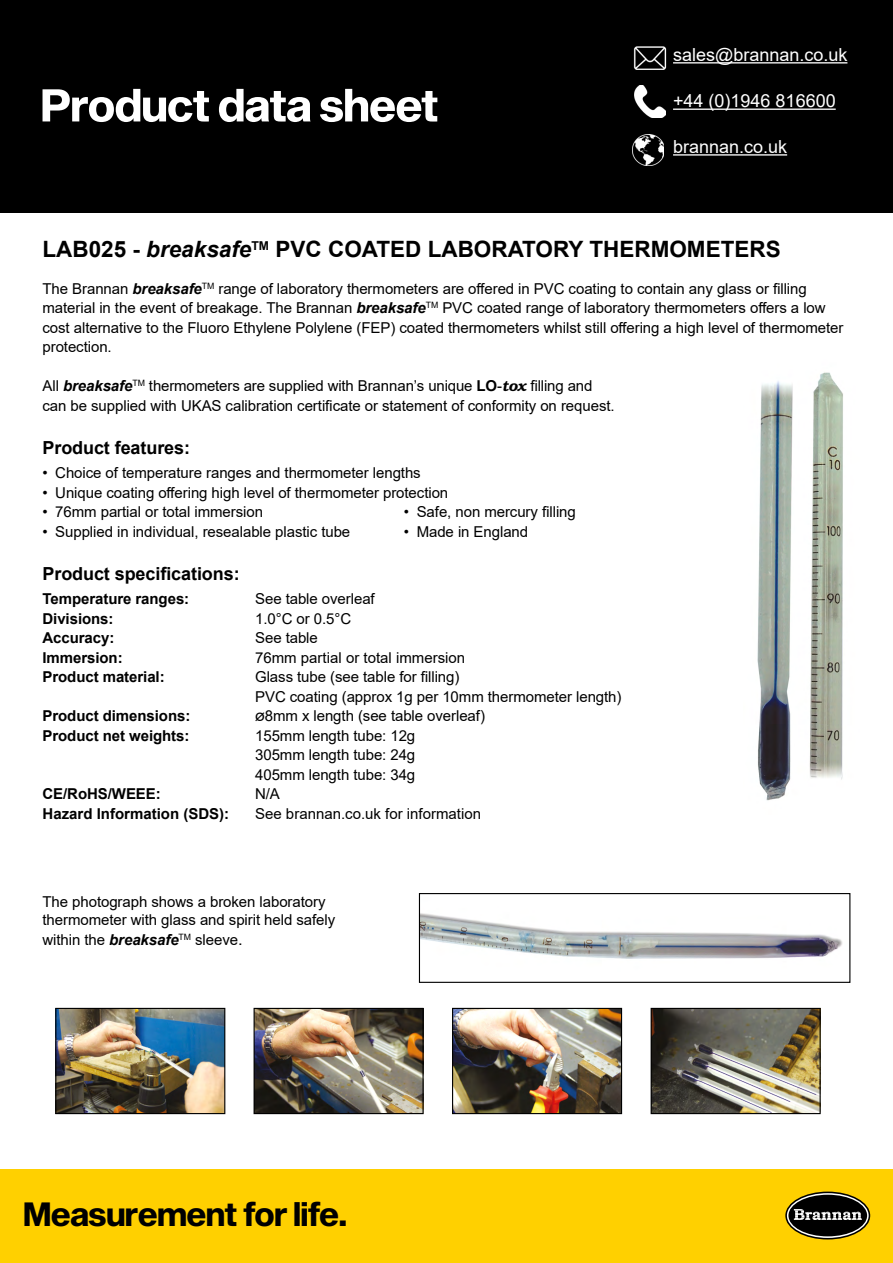
<style>
.page{position:relative;width:893px;height:1263px;background:#fff}
.page>*{position:absolute;margin:0;border:0;box-sizing:border-box;transform-origin:0 0}
.t1{font:33px "Sequel Sans Bold Disp";color:#000}
.t2{font:700 22.5px "Arial";color:#000}
.t3{font:18px "Arial";color:#fff}
.t4{font:700 18px "Arial";letter-spacing:-.005em;color:#000}
.t5{font:15px/19.5px "Arial";letter-spacing:-.005em;color:#000}
.t6{font:700 15px "Arial";letter-spacing:-.005em;color:#000}
.s1{font-style:italic}
.s2{font-weight:700;font-style:italic}
.s3{font-weight:700}
.s4{font-family:"Bookman";font-weight:600;font-style:italic}
.s5{font-size:16.5px}
</style>
<div class="page">
<div style="left:0;top:0;width:893px;height:213px;background:#000"></div>
<div style="left:0;top:1169px;width:893px;height:94px;background:#ffd000"></div>
<svg style="left:786px;top:1192px;width:83px;height:47px"></svg>
<div style="left:785px;top:1191px;width:85px;height:48px;border:2px solid #000;border-radius:50%"></div>
<div style="left:788px;top:1195px;width:79px;height:41px;background:#000;border-radius:50%"></div>
<svg style="left:794px;top:1209px;width:68px;height:11px"></svg>
<img style="left:633px;top:47px;width:34px;height:22px">
<hr style="left:673px;top:62px;width:174px;height:2px;background:#fff">
<img style="left:635px;top:86px;width:30px;height:32px">
<hr style="left:673px;top:109px;width:163px;height:1px;background:#fff">
<img style="left:633px;top:134px;width:31px;height:32px">
<hr style="left:673px;top:154px;width:114px;height:2px;background:#fff">
<svg style="left:43px;top:89px;width:394px;height:33px"></svg>
<img style="left:421px;top:913px;width:422px;height:46px">
<div style="left:419px;top:893px;width:431px;height:90px;border:1px solid #000"></div>
<img style="left:653px;top:1010px;width:166px;height:102px">
<div style="left:651px;top:1008px;width:170px;height:106px;border:1px solid #000"></div>
<img style="left:454px;top:1010px;width:166px;height:102px">
<div style="left:452px;top:1008px;width:170px;height:106px;border:1px solid #000"></div>
<img style="left:256px;top:1010px;width:166px;height:102px">
<div style="left:254px;top:1008px;width:170px;height:106px;border:1px solid #000"></div>
<img style="left:57px;top:1010px;width:166px;height:102px">
<div style="left:55px;top:1008px;width:170px;height:106px;border:1px solid #000"></div>
<img style="left:757px;top:372px;width:86px;height:429px">
<p class="t3" style="left:673px;top:42px;width:176px">sales@brannan.co.uk</p>
<p class="t3" style="left:673px;top:89px;width:164px">+44 (0)1946 816600</p>
<p class="t3" style="left:673px;top:134px;width:116px">brannan.co.uk</p>
<h2 class="t2" style="left:43px;top:233px;width:740px">LAB025 - <span class="s1">breaksafe</span><sup>TM</sup> PVC COATED LABORATORY THERMOMETERS</h2>
<p class="t5" style="left:43px;top:279px;width:802px">The Brannan <span class="s2">breaksafe</span><sup>TM</sup> range of laboratory thermometers are offered in PVC coating to contain any glass or filling material in the event of breakage. The Brannan <span class="s2">breaksafe</span><sup>TM</sup> PVC coated range of laboratory thermometers offers a low cost alternative to the Fluoro Ethylene Polylene (FEP) coated thermometers whilst still offering a high level of thermometer protection.</p>
<p class="t5" style="left:43px;top:376px;width:574px">All <span class="s2">breaksafe</span><sup>TM</sup> thermometers are supplied with Brannan’s unique <span class="s3">LO</span>-<span class="s4">tox</span> filling and can be supplied with UKAS calibration certificate or statement of conformity on request.</p>
<p class="t4" style="left:43px;top:435px;width:149px">Product features:</p>
<p class="t5" style="left:43px;top:463px;width:380px">• Choice of temperature ranges and thermometer lengths</p>
<p class="t5" style="left:43px;top:483px;width:407px">• Unique coating offering high level of thermometer protection</p>
<p class="t5" style="left:43px;top:502px;width:222px">• 76mm partial or total immersion</p>
<p class="t5" style="left:404px;top:502px;width:173px">• Safe, non mercury filling</p>
<p class="t5" style="left:43px;top:522px;width:309px">• Supplied in individual, resealable plastic tube</p>
<p class="t5" style="left:404px;top:522px;width:126px">• Made in England</p>
<p class="t4" style="left:43px;top:561px;width:199px">Product specifications:</p>
<p class="t6" style="left:43px;top:588px;width:148px">Temperature ranges:</p>
<p class="t5" style="left:255px;top:589px;width:121px">See table overleaf</p>
<p class="t6" style="left:43px;top:608px;width:73px">Divisions:</p>
<p class="t5" style="left:255px;top:609px;width:98px">1.0°C or 0.5°C</p>
<p class="t6" style="left:43px;top:627px;width:73px">Accuracy:</p>
<p class="t5" style="left:255px;top:628px;width:64px">See table</p>
<p class="t6" style="left:43px;top:647px;width:82px">Immersion:</p>
<p class="t5" style="left:255px;top:648px;width:212px">76mm partial or total immersion</p>
<p class="t6" style="left:43px;top:666px;width:124px">Product material:</p>
<p class="t5" style="left:255px;top:667px;width:368px">Glass tube (see table for filling)<br>PVC coating (approx 1g per 10mm thermometer length)</p>
<p class="t6" style="left:43px;top:705px;width:149px">Product dimensions:</p>
<p class="t5" style="left:255px;top:706px;width:231px">Ø8mm x length (see table overleaf)</p>
<p class="t6" style="left:43px;top:725px;width:148px">Product net weights:</p>
<p class="t5" style="left:255px;top:726px;width:162px;text-align:justify">155mm length tube: 12g 305mm length tube: 24g 405mm length tube: 34g</p>
<p class="t6" style="left:43px;top:783px;width:120px">CE/RoHS/WEEE:</p>
<p class="t5" style="left:255px;top:784px;width:26px">N/A</p>
<p class="t6" style="left:43px;top:803px;width:188px">Hazard Information (SDS):</p>
<p class="t5" style="left:255px;top:804px;width:227px">See brannan.co.uk for information</p>
<p class="t5" style="left:43px;top:893px;width:294px;line-height:18px">The photograph shows a broken laboratory thermometer with glass and spirit held safely</p>
<p class="t5" style="left:43px;top:930px;width:202px">within the <span class="s2">breaksafe</span><sup>TM</sup> sleeve<span class="s5">.</span></p>
<h1 class="t1" style="left:24px;top:1191px;width:325px">Measurement for life.</h1>
</div>
